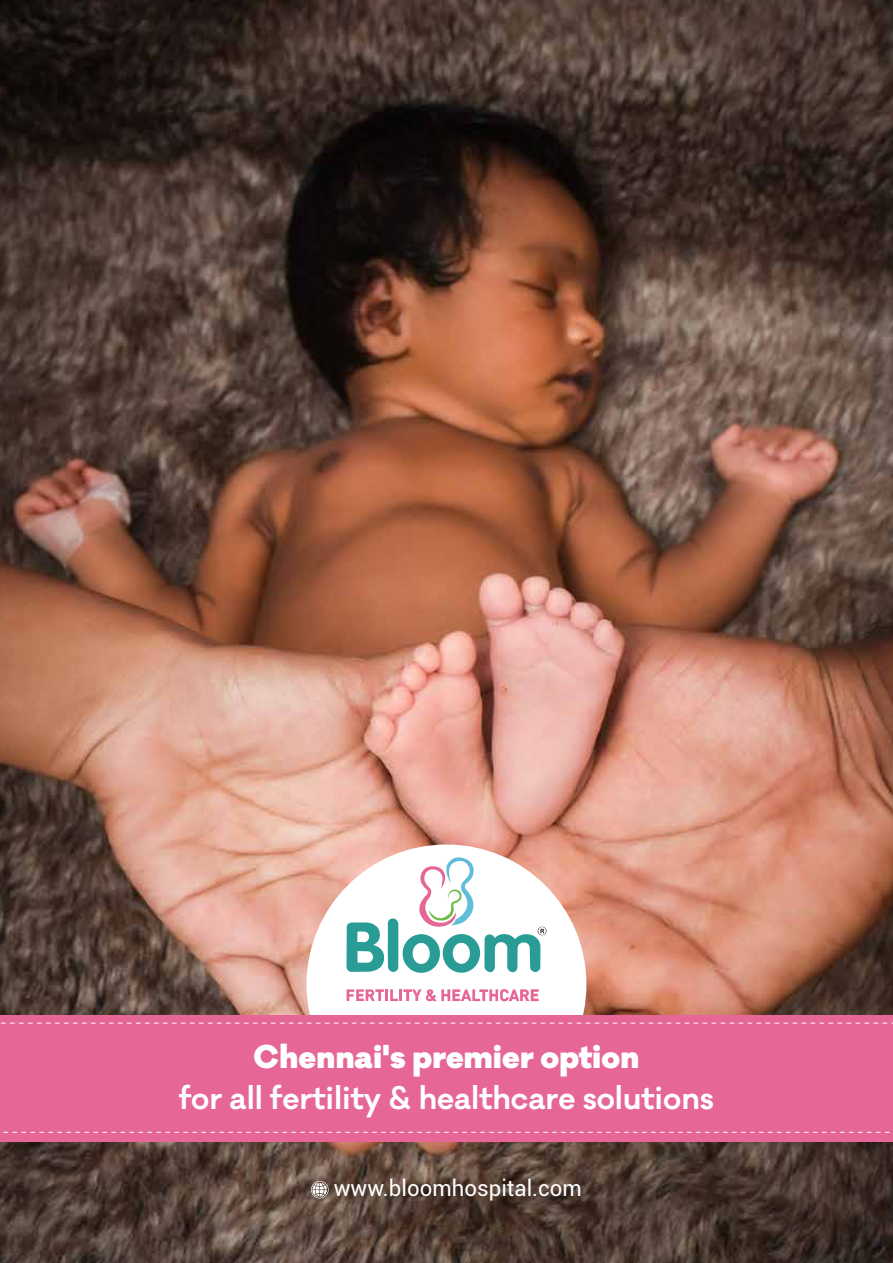
<style>
.page{position:relative;width:893px;height:1263px;background:#fff}
.page>*{position:absolute;margin:0;border:0;box-sizing:border-box;transform-origin:0 0}
.t1{font:800 30.45px "Galano Classic";color:#fff}
.t2{font:600 30px "Galano Classic";color:#fff}
.t3{font:22.2px "Roboto";color:#fff}
</style>
<div class="page">
<img style="left:0;top:0;width:893px;height:1263px">
<svg style="left:311px;top:1181px;width:18px;height:17px"></svg>
<div style="left:307px;top:844px;width:279px;height:280px;background:#fff;border-radius:50%"></div>
<div style="left:0;top:1015px;width:893px;height:126px;background:#e66697"></div>
<svg style="left:1px;top:1022px;width:892px;height:111px"></svg>
<svg style="left:347px;top:989px;width:192px;height:13px"></svg>
<svg style="left:346px;top:857px;width:200px;height:116px"></svg>
<p class="t1" style="left:253px;top:1035px;width:387px">Chennai's premier option</p>
<p class="t2" style="left:179px;top:1078px;width:536px">for all fertility &amp; healthcare solutions</p>
<p class="t3" style="left:334px;top:1172px;width:250px">www.bloomhospital.com</p>
</div>
